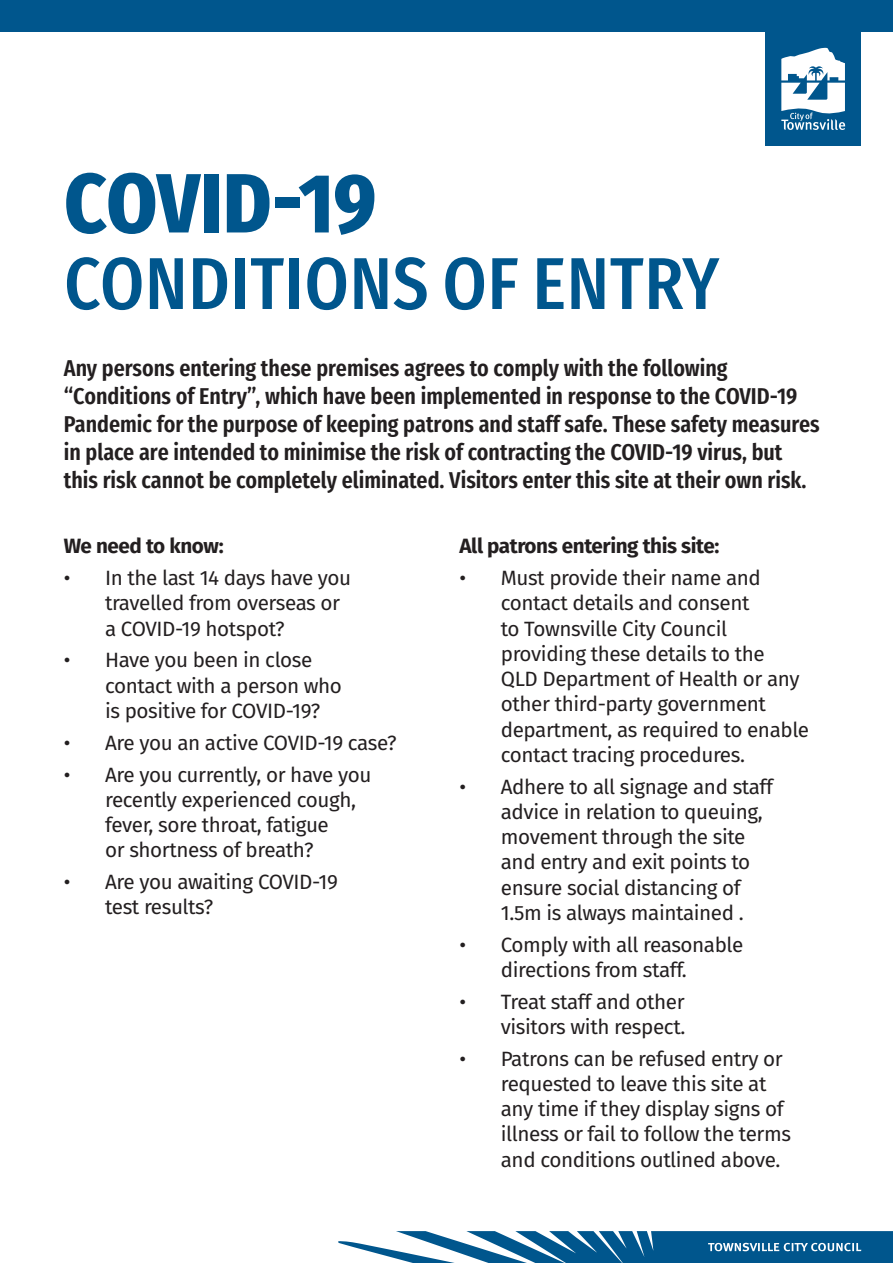
<style>
.page{position:relative;width:893px;height:1263px;background:#fff}
.page>*{position:absolute;margin:0;border:0;box-sizing:border-box;transform-origin:0 0}
.Pull_Out{font:800 83.85px "Fira Sans Condensed";color:#00568d}
.Pull_Out-2{font:500 73.5px "Fira Sans Condensed";letter-spacing:.01em;color:#00568d}
.Pull_Out-3{font:600 22.8px/27.9px "Fira Sans Condensed";color:#231f20}
.t1{font:20.7px/25.2px "Fira Sans";letter-spacing:-.02em;color:#231f20}
.t2{font:700 20.7px "Fira Sans";letter-spacing:-.02em;color:#231f20}
</style>
<div class="page">
<div style="left:0;top:0;width:893px;height:32px;background:#00568d"></div>
<svg style="left:338px;top:1231px;width:555px;height:32px"></svg>
<div style="left:765px;top:22px;width:96px;height:124px;background:#00568d"></div>
<svg style="left:781px;top:48px;width:64px;height:82px"></svg>
<p class="Pull_Out" style="left:64px;top:126px;width:314px">COVID-19</p>
<p class="Pull_Out-2" style="left:64px;top:216px;width:657px">CONDITIONS OF ENTRY</p>
<p class="Pull_Out-3" style="left:64px;top:352px;width:757px">Any persons entering these premises agrees to comply with the following “Conditions of Entry”, which have been implemented in response to the COVID-19<br>Pandemic for the purpose of keeping patrons and staff safe. These safety measures in place are intended to minimise the risk of contracting the COVID-19 virus, but this risk cannot be completely eliminated. Visitors enter this site at their own risk.</p>
<p class="t2" style="left:64px;top:529px;width:161px">We need to know:</p>
<p class="t1" style="left:105px;top:565px;width:248px;text-indent:-41px">• In the last 14 days have you travelled from overseas or a COVID-19 hotspot?</p>
<p class="t1" style="left:105px;top:647px;width:238px;text-indent:-41px">• Have you been in close contact with a person who is positive for COVID-19?</p>
<p class="t1" style="left:64px;top:729px;width:334px">• Are you an active COVID-19 case?</p>
<p class="t1" style="left:105px;top:761px;width:268px;text-indent:-41px">• Are you currently, or have you recently experienced cough, fever, sore throat, fatigue<br>or shortness of breath?</p>
<p class="t1" style="left:105px;top:869px;width:234px;text-indent:-41px">• Are you awaiting COVID-19 test results?</p>
<p class="t2" style="left:459px;top:529px;width:261px">All patrons entering this site:</p>
<p class="t1" style="left:501px;top:565px;width:310px;text-indent:-41px">• Must provide their name and contact details and consent<br>to Townsville City Council providing these details to the<br>QLD Department of Health or any other third-party government department, as required to enable contact tracing procedures.</p>
<p class="t1" style="left:501px;top:773px;width:274px;text-indent:-41px">• Adhere to all signage and staff advice in relation to queuing, movement through the site and entry and exit points to ensure social distancing of<br>1.5m is always maintained .</p>
<p class="t1" style="left:501px;top:931px;width:244px;text-indent:-41px">• Comply with all reasonable directions from staff.</p>
<p class="t1" style="left:459px;top:988px;width:227px;text-align:right">• Treat staff and other visitors with respect.</p>
<p class="t1" style="left:501px;top:1045px;width:292px;text-indent:-41px">• Patrons can be refused entry or requested to leave this site at any time if they display signs of illness or fail to follow the terms and conditions outlined above.</p>
</div>
